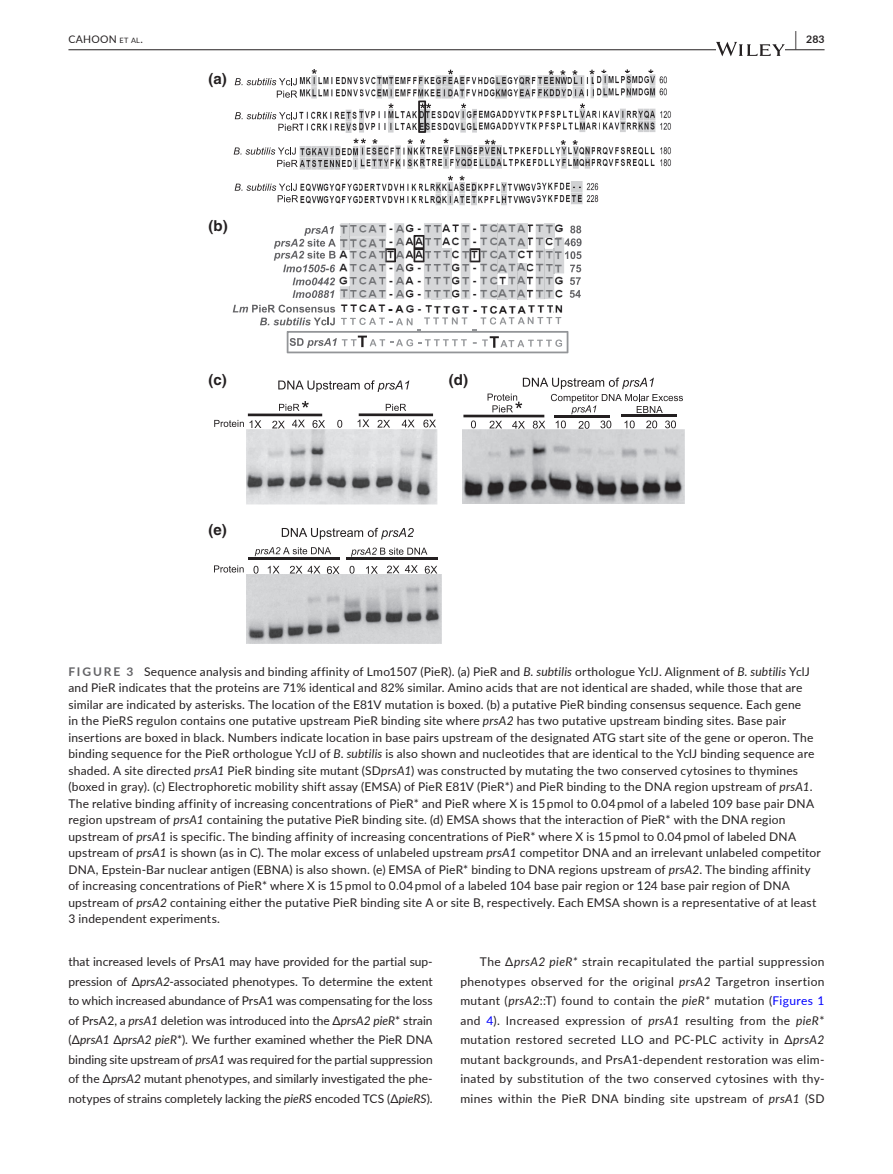
<style>
.page{position:relative;width:893px;height:1174px;background:#fff}
.page>*{position:absolute;margin:0;border:0;box-sizing:border-box;transform-origin:0 0}
.t1{font:700 15px "Helvetica";color:#231f20}
.t2{font:12px/16.5px "Lato";letter-spacing:.015em;color:#231f20;text-align:justify}
.t3{font:10.5px "Lato";letter-spacing:.025em;color:#231f20}
.t4{font:700 10.5px "Lato";color:#231f20}
.s1{font-size:7.35px}
.s2{font-size:19.5px}
.s3{font-weight:700;color:#636366}
.s4{font-style:italic}
.s5{color:#00f}
</style>
<div class="page">
<hr style="left:68px;top:49px;width:756px;height:1px;background:#231f20">
<svg style="left:716px;top:42px;width:69px;height:14px"></svg>
<img style="left:419px;top:182px;width:58px;height:24px">
<img style="left:537px;top:181px;width:62px;height:24px">
<img style="left:359px;top:183px;width:58px;height:21px">
<img style="left:479px;top:75px;width:115px;height:24px">
<img style="left:359px;top:108px;width:118px;height:25px">
<img style="left:599px;top:108px;width:72px;height:24px">
<img style="left:539px;top:108px;width:58px;height:24px">
<svg style="left:277px;top:91px;width:20px;height:7px"></svg>
<svg style="left:235px;top:78px;width:62px;height:7px"></svg>
<img style="left:299px;top:75px;width:59px;height:24px">
<img style="left:299px;top:109px;width:58px;height:24px">
<img style="left:300px;top:183px;width:58px;height:21px">
<img style="left:299px;top:146px;width:60px;height:24px">
<svg style="left:448px;top:176px;width:5px;height:5px"></svg>
<svg style="left:448px;top:70px;width:5px;height:5px"></svg>
<svg style="left:561px;top:140px;width:5px;height:5px"></svg>
<svg style="left:312px;top:69px;width:5px;height:5px"></svg>
<svg style="left:485px;top:140px;width:11px;height:5px"></svg>
<svg style="left:443px;top:139px;width:6px;height:4px"></svg>
<svg style="left:420px;top:139px;width:5px;height:5px"></svg>
<svg style="left:372px;top:139px;width:5px;height:5px"></svg>
<svg style="left:461px;top:103px;width:5px;height:5px"></svg>
<svg style="left:625px;top:69px;width:5px;height:4px"></svg>
<svg style="left:549px;top:70px;width:5px;height:5px"></svg>
<svg style="left:572px;top:70px;width:5px;height:5px"></svg>
<svg style="left:589px;top:70px;width:6px;height:5px"></svg>
<svg style="left:460px;top:176px;width:5px;height:5px"></svg>
<svg style="left:235px;top:112px;width:64px;height:19px"></svg>
<svg style="left:234px;top:147px;width:64px;height:20px"></svg>
<svg style="left:235px;top:184px;width:63px;height:18px"></svg>
<svg style="left:560px;top:70px;width:5px;height:5px"></svg>
<svg style="left:648px;top:69px;width:5px;height:4px"></svg>
<svg style="left:601px;top:70px;width:5px;height:3px"></svg>
<svg style="left:580px;top:103px;width:5px;height:5px"></svg>
<svg style="left:353px;top:139px;width:13px;height:4px"></svg>
<svg style="left:408px;top:139px;width:5px;height:5px"></svg>
<svg style="left:573px;top:140px;width:5px;height:5px"></svg>
<svg style="left:388px;top:103px;width:6px;height:5px"></svg>
<img style="left:360px;top:75px;width:57px;height:24px">
<img style="left:419px;top:76px;width:60px;height:23px">
<img style="left:597px;top:74px;width:70px;height:24px">
<img style="left:478px;top:110px;width:59px;height:20px">
<img style="left:420px;top:145px;width:175px;height:24px">
<img style="left:359px;top:146px;width:60px;height:23px">
<img style="left:597px;top:147px;width:74px;height:20px">
<img style="left:478px;top:182px;width:58px;height:24px">
<svg style="left:233px;top:223px;width:349px;height:130px"></svg>
<img style="left:246px;top:430px;width:192px;height:74px">
<svg style="left:386px;top:404px;width:20px;height:7px"></svg>
<svg style="left:272px;top:421px;width:13px;height:7px"></svg>
<svg style="left:377px;top:420px;width:13px;height:7px"></svg>
<svg style="left:292px;top:420px;width:13px;height:7px"></svg>
<svg style="left:402px;top:420px;width:13px;height:7px"></svg>
<svg style="left:312px;top:420px;width:13px;height:8px"></svg>
<svg style="left:423px;top:420px;width:13px;height:7px"></svg>
<svg style="left:250px;top:420px;width:11px;height:8px"></svg>
<svg style="left:358px;top:419px;width:11px;height:8px"></svg>
<hr style="left:248px;top:413px;width:74px;height:3px;background:#231f20">
<svg style="left:337px;top:420px;width:5px;height:8px"></svg>
<svg style="left:214px;top:420px;width:30px;height:7px"></svg>
<svg style="left:278px;top:380px;width:131px;height:12px"></svg>
<hr style="left:359px;top:413px;width:74px;height:3px;background:#231f20">
<img style="left:462px;top:429px;width:222px;height:75px">
<svg style="left:489px;top:421px;width:13px;height:7px"></svg>
<svg style="left:512px;top:421px;width:13px;height:7px"></svg>
<svg style="left:533px;top:421px;width:12px;height:7px"></svg>
<svg style="left:471px;top:420px;width:5px;height:8px"></svg>
<svg style="left:665px;top:420px;width:11px;height:8px"></svg>
<svg style="left:624px;top:420px;width:11px;height:8px"></svg>
<svg style="left:646px;top:420px;width:11px;height:8px"></svg>
<svg style="left:556px;top:420px;width:10px;height:8px"></svg>
<svg style="left:578px;top:421px;width:11px;height:8px"></svg>
<svg style="left:600px;top:420px;width:11px;height:8px"></svg>
<hr style="left:463px;top:415px;width:81px;height:2px;background:#231f20">
<hr style="left:554px;top:415px;width:55px;height:2px;background:#231f20">
<hr style="left:621px;top:414px;width:56px;height:3px;background:#231f20">
<img style="left:246px;top:574px;width:195px;height:69px">
<svg style="left:255px;top:547px;width:76px;height:9px"></svg>
<svg style="left:351px;top:547px;width:76px;height:9px"></svg>
<svg style="left:387px;top:565px;width:12px;height:8px"></svg>
<svg style="left:290px;top:566px;width:12px;height:7px"></svg>
<svg style="left:308px;top:566px;width:12px;height:7px"></svg>
<svg style="left:405px;top:565px;width:13px;height:8px"></svg>
<svg style="left:327px;top:566px;width:12px;height:8px"></svg>
<svg style="left:425px;top:566px;width:12px;height:7px"></svg>
<svg style="left:268px;top:566px;width:12px;height:7px"></svg>
<svg style="left:366px;top:566px;width:12px;height:7px"></svg>
<svg style="left:253px;top:566px;width:5px;height:7px"></svg>
<svg style="left:350px;top:566px;width:4px;height:7px"></svg>
<hr style="left:248px;top:557px;width:92px;height:3px;background:#231f20">
<svg style="left:282px;top:528px;width:132px;height:11px"></svg>
<svg style="left:214px;top:565px;width:30px;height:7px"></svg>
<hr style="left:346px;top:557px;width:92px;height:3px;background:#231f20">
<svg style="left:279px;top:401px;width:30px;height:10px"></svg>
<svg style="left:488px;top:377px;width:195px;height:37px"></svg>
<svg style="left:418px;top:100px;width:13px;height:33px"></svg>
<p class="t3" style="left:68px;top:31px;width:76px">CAHOON <span class="s1">et al</span>.</p>
<p class="t4" style="left:795px;top:31px;width:31px"><span class="s2">|</span> 283</p>
<p class="t1" style="left:209px;top:69px;width:20px">(a)</p>
<p class="t1" style="left:209px;top:216px;width:21px">(b)</p>
<p class="t1" style="left:209px;top:371px;width:20px">(c)</p>
<p class="t1" style="left:209px;top:520px;width:20px">(e)</p>
<p class="t1" style="left:449px;top:371px;width:21px">(d)</p>
<p class="t2" style="left:68px;top:662px;width:754px;text-align:left"><span class="s3">FIGURE 3</span> Sequence analysis and binding affinity of Lmo1507 (PieR). (a) PieR and <span class="s4">B. subtilis</span> orthologue YclJ. Alignment of <span class="s4">B. subtilis</span> YclJ and PieR indicates that the proteins are 71% identical and 82% similar. Amino acids that are not identical are shaded, while those that are similar are indicated by asterisks. The location of the E81V mutation is boxed. (b) a putative PieR binding consensus sequence. Each gene<br>in the PieRS regulon contains one putative upstream PieR binding site where <span class="s4">prsA2</span> has two putative upstream binding sites. Base pair insertions are boxed in black. Numbers indicate location in base pairs upstream of the designated ATG start site of the gene or operon. The binding sequence for the PieR orthologue YclJ of <span class="s4">B. subtilis</span> is also shown and nucleotides that are identical to the YclJ binding sequence are shaded. A site directed <span class="s4">prsA1</span> PieR binding site mutant (SD<span class="s4">prsA1</span>) was constructed by mutating the two conserved cytosines to thymines (boxed in gray). (c) Electrophoretic mobility shift assay (EMSA) of PieR E81V (PieR*) and PieR binding to the DNA region upstream of <span class="s4">prsA1</span>.<br>The relative binding affinity of increasing concentrations of PieR* and PieR where X is 15 pmol to 0.04 pmol of a labeled 109 base pair DNA region upstream of <span class="s4">prsA1</span> containing the putative PieR binding site. (d) EMSA shows that the interaction of PieR* with the DNA region upstream of <span class="s4">prsA1</span> is specific. The binding affinity of increasing concentrations of PieR* where X is 15 pmol to 0.04 pmol of labeled DNA upstream of <span class="s4">prsA1</span> is shown (as in C). The molar excess of unlabeled upstream <span class="s4">prsA1</span> competitor DNA and an irrelevant unlabeled competitor DNA, Epstein-Bar nuclear antigen (EBNA) is also shown. (e) EMSA of PieR* binding to DNA regions upstream of <span class="s4">prsA2</span>. The binding affinity of increasing concentrations of PieR* where X is 15 pmol to 0.04 pmol of a labeled 104 base pair region or 124 base pair region of DNA upstream of <span class="s4">prsA2</span> containing either the putative PieR binding site A or site B, respectively. Each EMSA shown is a representative of at least 3 independent experiments.</p>
<p class="t2" style="left:68px;top:951px;width:366px;line-height:19.5px">that increased levels of PrsA1 may have provided for the partial sup&shy;pression of ∆<span class="s4">prsA2</span>-associated phenotypes. To determine the extent to which increased abundance of PrsA1 was compensating for the loss of PrsA2, a <span class="s4">prsA1</span> deletion was introduced into the ∆<span class="s4">prsA2 pieR</span>* strain (∆<span class="s4">prsA1</span> ∆<span class="s4">prsA2 pieR</span>*). We further examined whether the PieR DNA binding site upstream of <span class="s4">prsA1</span> was required for the partial suppression of the ∆<span class="s4">prsA2</span> mutant phenotypes, and similarly investigated the phe&shy;notypes of strains completely lacking the <span class="s4">pieRS</span> encoded TCS (∆<span class="s4">pieRS</span>).</p>
<p class="t2" style="left:460px;top:951px;width:366px;line-height:19.5px;text-indent:19px">The ∆<span class="s4">prsA2 pieR*</span> strain recapitulated the partial suppression phenotypes observed for the original <span class="s4">prsA2</span> Targetron insertion mutant (<span class="s4">prsA2</span>::T) found to contain the <span class="s4">pieR*</span> mutation (<span class="s5">Figures 1 </span>and <span class="s5">4</span>). Increased expression of <span class="s4">prsA1</span> resulting from the <span class="s4">pieR</span>* mutation restored secreted LLO and PC-PLC activity in ∆<span class="s4">prsA2 </span>mutant backgrounds, and PrsA1-dependent restoration was elim&shy;inated by substitution of the two conserved cytosines with thy&shy;mines within the PieR DNA binding site upstream of <span class="s4">prsA1</span> (SD</p>
</div>
